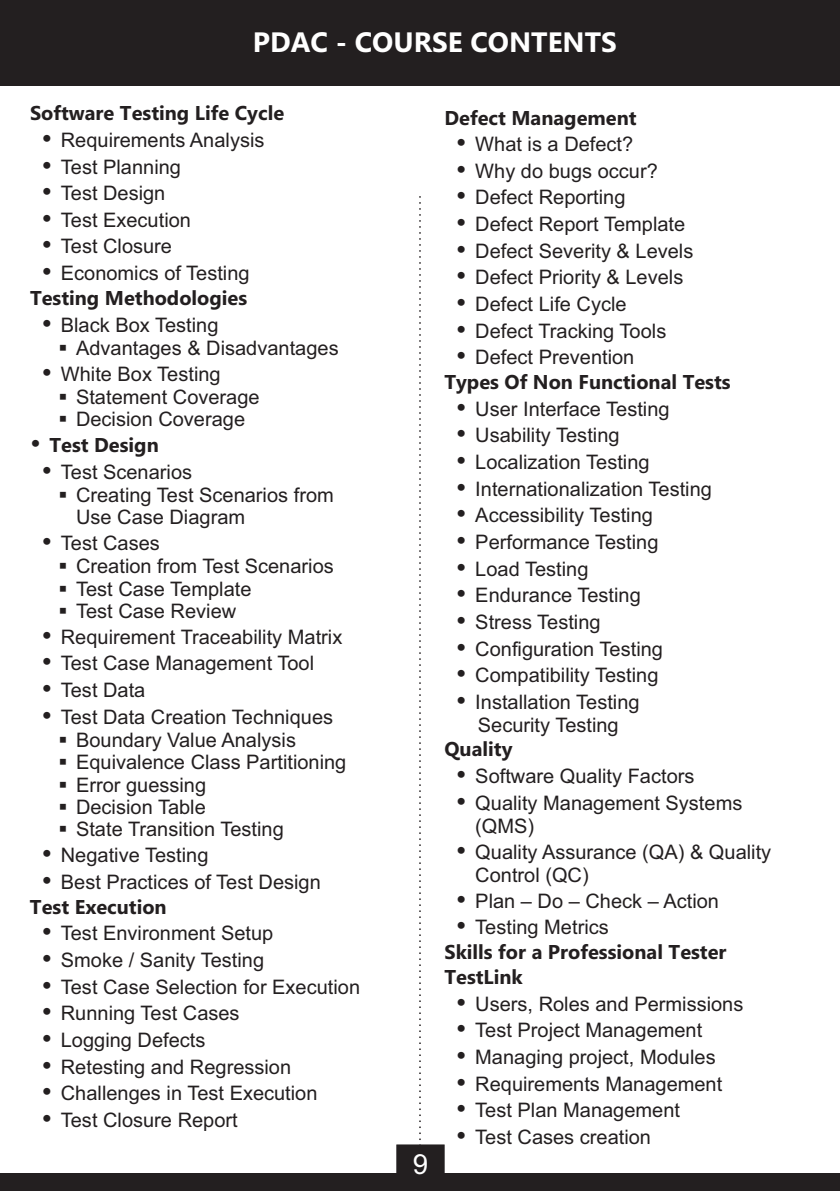
<style>
.page{position:relative;width:840px;height:1191px;background:#fff}
.page>*{position:absolute;margin:0;border:0;box-sizing:border-box;transform-origin:0 0}
.t1{font:700 28px "Ebrima";color:#fff}
.t2{font:27.8px "Arial";color:#fff}
.t3{font:20px/26.6px "Arial";color:#231f20}
.t4{font:700 20px/25px "Ebrima";color:#231f20}
</style>
<div class="page">
<div style="left:0;top:1174px;width:839px;height:17px;background:#231f20"></div>
<div style="left:0;top:0;width:839px;height:85px;background:#231f20"></div>
<svg style="left:395px;top:196px;width:50px;height:978px"></svg>
<h1 class="t1" style="left:253px;top:32px;width:365px">PDAC - COURSE CONTENTS</h1>
<p class="t4" style="left:30px;top:103px;width:255px">Software Testing Life Cycle</p>
<p class="t3" style="left:61px;top:128px;width:205px">Requirements Analysis<br>Test Planning<br>Test Design<br>Test Execution<br>Test Closure<br>Economics of Testing</p>
<p class="t4" style="left:30px;top:288px;width:218px">Testing Methodologies</p>
<p class="t3" style="left:61px;top:313px;width:159px">Black Box Testing</p>
<p class="t3" style="left:58px;top:337px;width:282px;line-height:25.8px">▪ Advantages &amp; Disadvantages<br>White Box Testing</p>
<p class="t3" style="left:58px;top:385px;width:203px">▪ Statement Coverage</p>
<p class="t3" style="left:58px;top:408px;width:188px">▪ Decision Coverage</p>
<p class="t4" style="left:49px;top:434px;width:111px">Test Design</p>
<p class="t3" style="left:61px;top:460px;width:133px">Test Scenarios</p>
<p class="t3" style="left:76px;top:485px;width:259px;line-height:22.4px;text-indent:-18px">▪ Creating Test Scenarios from<br>Use Case Diagram</p>
<p class="t3" style="left:61px;top:531px;width:100px">Test Cases</p>
<p class="t3" style="left:58px;top:555px;width:277px">▪ Creation from Test Scenarios</p>
<p class="t3" style="left:58px;top:577px;width:194px">▪ Test Case Template</p>
<p class="t3" style="left:58px;top:599px;width:285px">▪ Test Case Review<br>Requirement Traceability Matrix<br>Test Case Management Tool<br>Test Data<br>Test Data Creation Techniques</p>
<p class="t3" style="left:58px;top:728px;width:239px">▪ Boundary Value Analysis</p>
<p class="t3" style="left:58px;top:750px;width:289px">▪ Equivalence Class Partitioning</p>
<p class="t3" style="left:58px;top:773px;width:149px">▪ Error guessing</p>
<p class="t3" style="left:58px;top:795px;width:149px">▪ Decision Table</p>
<p class="t3" style="left:58px;top:818px;width:264px">▪ State Transition Testing<br>Negative Testing<br>Best Practices of Test Design</p>
<p class="t4" style="left:30px;top:896px;width:138px">Test Execution</p>
<p class="t3" style="left:61px;top:922px;width:301px">Test Environment Setup<br>Smoke / Sanity Testing<br>Test Case Selection for Execution<br>Running Test Cases<br>Logging Defects<br>Retesting and Regression<br>Challenges in Test Execution<br>Test Closure Report</p>
<h2 class="t2" style="left:412px;top:1153px;width:17px">9</h2>
<p class="t4" style="left:444px;top:107px;width:193px">Defect Management</p>
<p class="t3" style="left:475px;top:133px;width:219px">What is a Defect?<br>Why do bugs occur?<br>Defect Reporting<br>Defect Report Template<br>Defect Severity &amp; Levels<br>Defect Priority &amp; Levels<br>Defect Life Cycle<br>Defect Tracking Tools<br>Defect Prevention</p>
<p class="t4" style="left:444px;top:372px;width:287px">Types Of Non Functional Tests</p>
<p class="t3" style="left:475px;top:397px;width:238px">User Interface Testing<br>Usability Testing<br>Localization Testing<br>Internationalization Testing<br>Accessibility Testing<br>Performance Testing<br>Load Testing<br>Endurance Testing<br>Stress Testing<br>Configuration Testing<br>Compatibility Testing<br>Installation Testing</p>
<p class="t3" style="left:477px;top:713px;width:142px">Security Testing</p>
<p class="t4" style="left:444px;top:739px;width:69px">Quality</p>
<p class="t3" style="left:475px;top:764px;width:268px">Software Quality Factors<br>Quality Management Systems</p>
<p class="t3" style="left:475px;top:814px;width:297px;line-height:25.8px">(QMS)<br>Quality Assurance (QA) &amp; Quality</p>
<p class="t3" style="left:475px;top:863px;width:245px">Control (QC)<br>Plan – Do – Check – Action<br>Testing Metrics</p>
<p class="t4" style="left:444px;top:941px;width:283px">Skills for a Professional Tester<br>TestLink</p>
<p class="t3" style="left:475px;top:992px;width:269px">Users, Roles and Permissions<br>Test Project Management<br>Managing project, Modules<br>Requirements Management<br>Test Plan Management<br>Test Cases creation</p>
</div>
